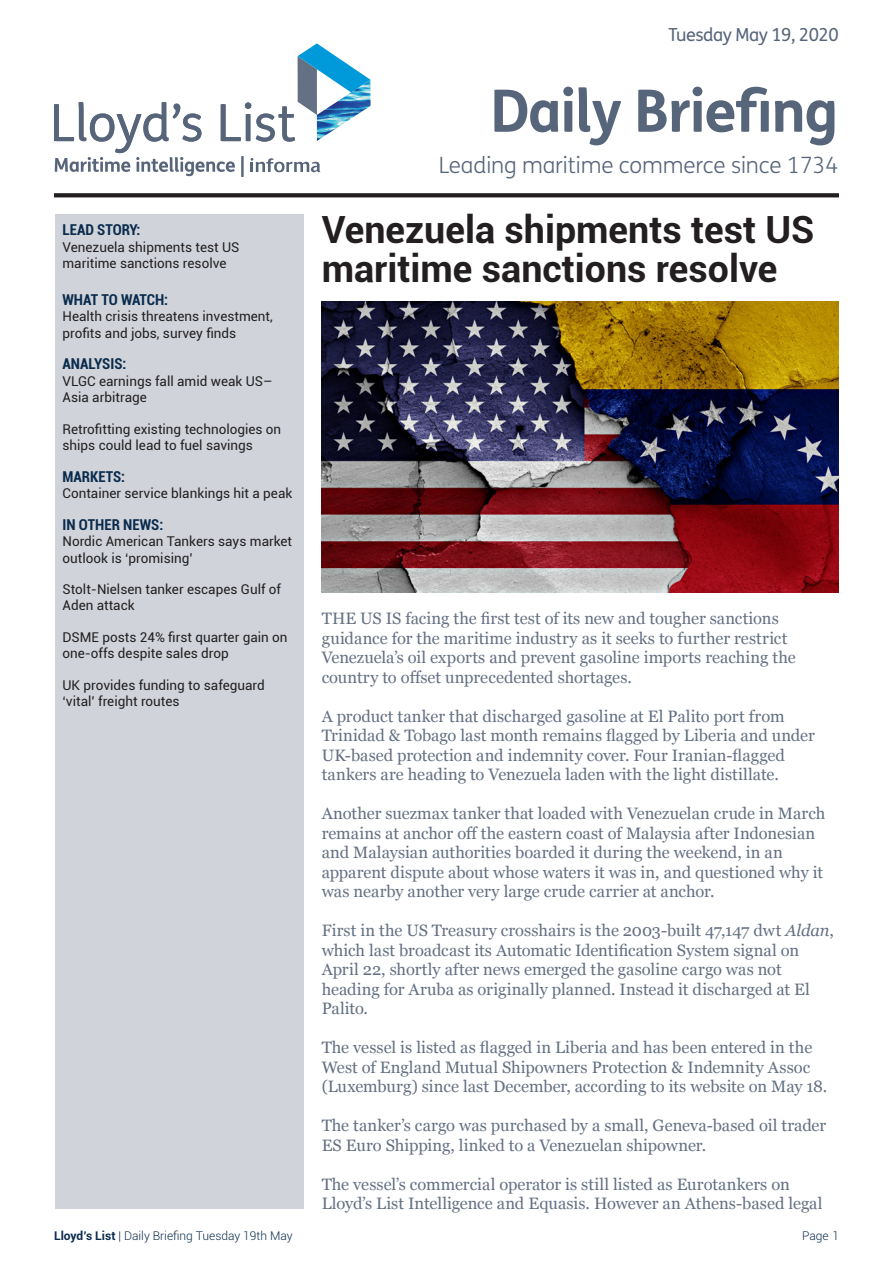
<style>
.page{position:relative;width:893px;height:1263px;background:#fff}
.page>*{position:absolute;margin:0;border:0;box-sizing:border-box;transform-origin:0 0}
.t1{font:700 58.5px "FS Me";letter-spacing:-.025em;color:#57657b}
.Headline_1{font:700 37.5px/39px "Roboto";color:#231f20}
.t2{font:300 22.5px "FS Me";letter-spacing:-.005em;color:#57657b}
.t3{font:18px "FS Me";letter-spacing:-.025em;color:#57657b}
.Body_Copy_First_page{font:16.5px/19.5px "Georgia";color:#647083}
.Contents_header{font:700 condensed 15px "Roboto";color:#0a2b4d}
.Contents_body{font:13.5px/16.5px "Roboto";color:#231f20}
.t4{font:300 12px "Roboto";color:#0a2b4d}
.s1{font-style:italic}
.s2{font-weight:700}
</style>
<div class="page">
<svg style="left:54px;top:43px;width:316px;height:134px"></svg>
<svg style="left:54px;top:193px;width:785px;height:4px;background:#2d292a"></svg>
<img style="left:322px;top:302px;width:517px;height:290px">
<div style="left:55px;top:215px;width:249px;height:994px;background:#d0d4da"></div>
<p class="t3" style="left:668px;top:22px;width:172px">Tuesday May 19, 2020</p>
<p class="Contents_header" style="left:63px;top:220px;width:79px">LEAD STORY:</p>
<p class="Contents_body" style="left:63px;top:238px;width:179px">Venezuela shipments test US maritime sanctions resolve</p>
<p class="Contents_header" style="left:63px;top:289px;width:107px">WHAT TO WATCH:</p>
<p class="Contents_body" style="left:63px;top:308px;width:212px">Health crisis threatens investment, profits and jobs, survey finds</p>
<p class="Contents_header" style="left:63px;top:353px;width:65px">ANALYSIS:</p>
<p class="Contents_body" style="left:63px;top:372px;width:212px">VLGC earnings fall amid weak US–<br>Asia arbitrage</p>
<p class="Contents_body" style="left:63px;top:420px;width:220px">Retrofitting existing technologies on ships could lead to fuel savings</p>
<p class="Contents_header" style="left:63px;top:466px;width:64px">MARKETS:</p>
<p class="Contents_body" style="left:63px;top:485px;width:231px">Container service blankings hit a peak</p>
<p class="Contents_header" style="left:63px;top:514px;width:102px">IN OTHER NEWS:</p>
<p class="Contents_body" style="left:63px;top:532px;width:231px">Nordic American Tankers says market outlook is ‘promising’</p>
<p class="Contents_body" style="left:63px;top:580px;width:220px">Stolt-Nielsen tanker escapes Gulf of<br>Aden attack</p>
<p class="Contents_body" style="left:63px;top:628px;width:227px">DSME posts 24% first quarter gain on one-offs despite sales drop</p>
<p class="Contents_body" style="left:63px;top:676px;width:204px">UK provides funding to safeguard ‘vital’ freight routes</p>
<p class="t1" style="left:490px;top:66px;width:350px">Daily Briefing</p>
<p class="t2" style="left:439px;top:150px;width:401px">Leading maritime commerce since 1734</p>
<p class="Headline_1" style="left:322px;top:209px;width:494px">Venezuela shipments test US maritime sanctions resolve</p>
<p class="Body_Copy_First_page" style="left:322px;top:608px;width:476px">THE US IS facing the first test of its new and tougher sanctions guidance for the maritime industry as it seeks to further restrict Venezuela’s oil exports and prevent gasoline imports reaching the country to offset unprecedented shortages.</p>
<p class="Body_Copy_First_page" style="left:322px;top:706px;width:495px">A product tanker that discharged gasoline at El Palito port from Trinidad &amp; Tobago last month remains flagged by Liberia and under UK-based protection and indemnity cover. Four Iranian-flagged tankers are heading to Venezuela laden with the light distillate.</p>
<p class="Body_Copy_First_page" style="left:322px;top:803px;width:505px">Another suezmax tanker that loaded with Venezuelan crude in March remains at anchor off the eastern coast of Malaysia after Indonesian and Malaysian authorities boarded it during the weekend, in an apparent dispute about whose waters it was in, and questioned why it was nearby another very large crude carrier at anchor.</p>
<p class="Body_Copy_First_page" style="left:322px;top:920px;width:514px">First in the US Treasury crosshairs is the 2003-built 47,147 dwt <span class="s1">Aldan</span>, which last broadcast its Automatic Identification System signal on April 22, shortly after news emerged the gasoline cargo was not heading for Aruba as originally planned. Instead it discharged at El Palito.</p>
<p class="Body_Copy_First_page" style="left:322px;top:1037px;width:507px">The vessel is listed as flagged in Liberia and has been entered in the<br>West of England Mutual Shipowners Protection &amp; Indemnity Assoc (Luxemburg) since last December, according to its website on May 18.</p>
<p class="Body_Copy_First_page" style="left:322px;top:1115px;width:506px">The tanker’s cargo was purchased by a small, Geneva-based oil trader<br>ES Euro Shipping, linked to a Venezuelan shipowner.</p>
<p class="Body_Copy_First_page" style="left:322px;top:1174px;width:502px">The vessel’s commercial operator is still listed as Eurotankers on<br>Lloyd’s List Intelligence and Equasis. However an Athens-based legal</p>
<p class="t4" style="left:54px;top:1228px;width:240px"><span class="s2">Lloyd’s List</span> | Daily Briefing Tuesday 19th May</p>
<p class="t4" style="left:802px;top:1228px;width:38px">Page 1</p>
</div>
